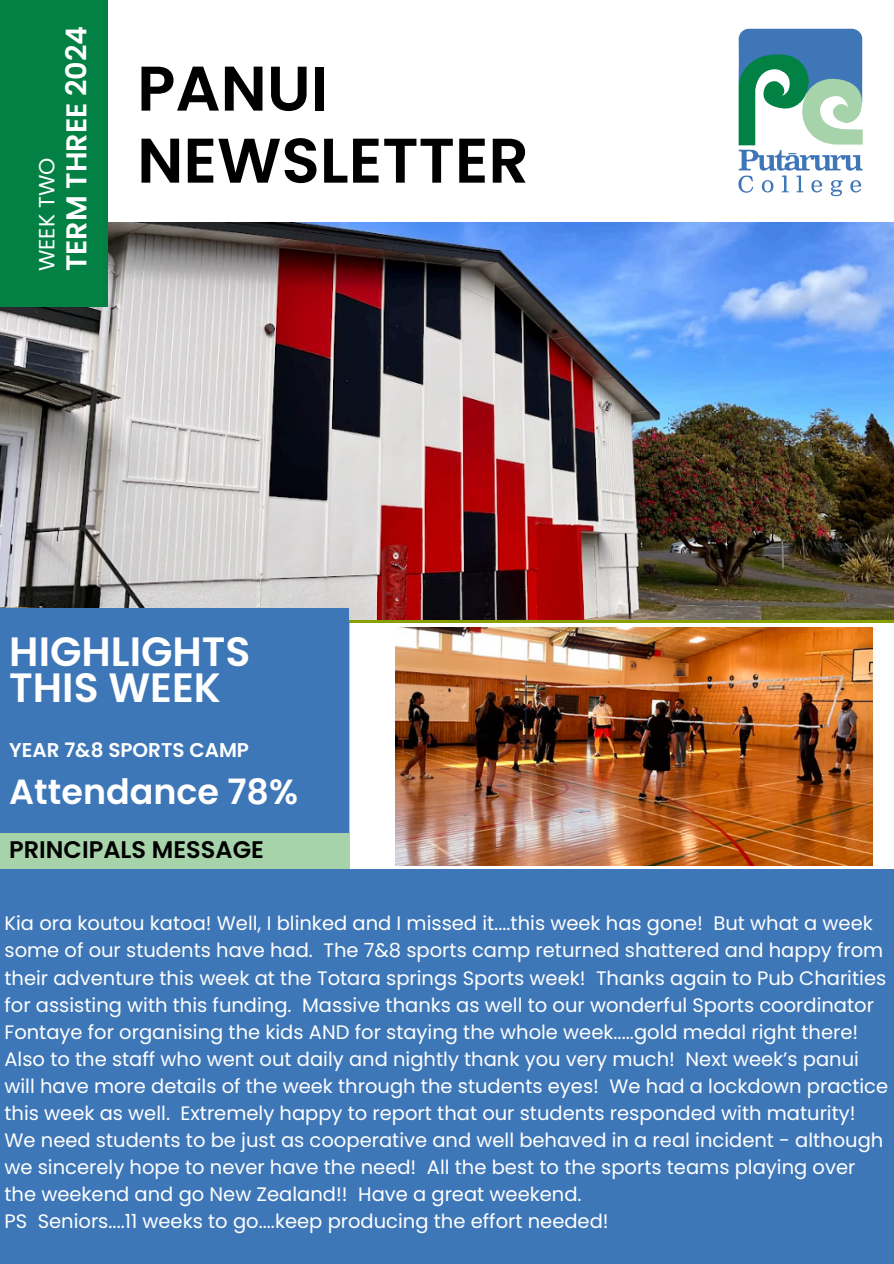
<style>
.page{position:relative;width:894px;height:1264px;background:#fff}
.page>*{position:absolute;margin:0;border:0;box-sizing:border-box;transform-origin:0 0}
.t1{font:600 63px/72px "Poppins";color:#000}
.t2{font:600 40.95px/36px "Poppins";color:#fff}
.t3{font:600 34.95px "Poppins";color:#fff}
.t4{font:600 28.65px "Poppins";color:#fff}
.t5{font:600 24px "Poppins";color:#000}
.t6{font:21.9px "Poppins";color:#fff}
.t7{font:600 19.95px "Poppins";color:#fff}
.t8{font:19.5px/27px "Poppins";color:#fff}
</style>
<div class="page">
<div style="left:0;top:513px;width:349px;height:380px;background:#a7d3ab"></div>
<img style="left:0;top:222px;width:893px;height:397px">
<div style="left:0;top:0;width:107px;height:306px;background:#038145"></div>
<div style="left:0;top:608px;width:348px;height:224px;background:#3e77b8"></div>
<div style="left:0;top:869px;width:893px;height:394px;background:#3e77b8"></div>
<svg style="left:738px;top:29px;width:124px;height:167px"></svg>
<img style="left:395px;top:628px;width:477px;height:237px">
<h3 class="t6" style="left:31px;top:271px;width:115px;rotate:-90deg">WEEK TWO</h3>
<p class="t4" style="left:56px;top:271px;width:247px;rotate:-90deg">TERM THREE 2024</p>
<p class="t1" style="left:137px;top:53px;width:393px">PANUI<br>NEWSLETTER</p>
<h5 class="t2" style="left:9px;top:633px;width:242px">HIGHLIGHTS<br>THIS WEEK</h5>
<p class="t7" style="left:9px;top:735px;width:241px">YEAR 7&amp;8 SPORTS CAMP</p>
<h1 class="t3" style="left:9px;top:767px;width:290px">Attendance 78%</h1>
<h2 class="t5" style="left:9px;top:832px;width:256px">PRINCIPALS MESSAGE</h2>
<h6 class="t8" style="left:4px;top:910px;width:884px">Kia ora koutou katoa! Well, I blinked and I missed it....this week has gone! But what a week some of our students have had. The 7&amp;8 sports camp returned shattered and happy from their adventure this week at the Totara springs Sports week! Thanks again to Pub Charities for assisting with this funding. Massive thanks as well to our wonderful Sports coordinator Fontaye for organising the kids AND for staying the whole week.....gold medal right there!<br>Also to the staff who went out daily and nightly thank you very much! Next week’s panui will have more details of the week through the students eyes! We had a lockdown practice this week as well. Extremely happy to report that our students responded with maturity!<br>We need students to be just as cooperative and well behaved in a real incident - although we sincerely hope to never have the need! All the best to the sports teams playing over the weekend and go New Zealand!! Have a great weekend.</h6>
<h4 class="t8" style="left:4px;top:1207px;width:605px">PS Seniors....11 weeks to go....keep producing the effort needed!</h4>
</div>
